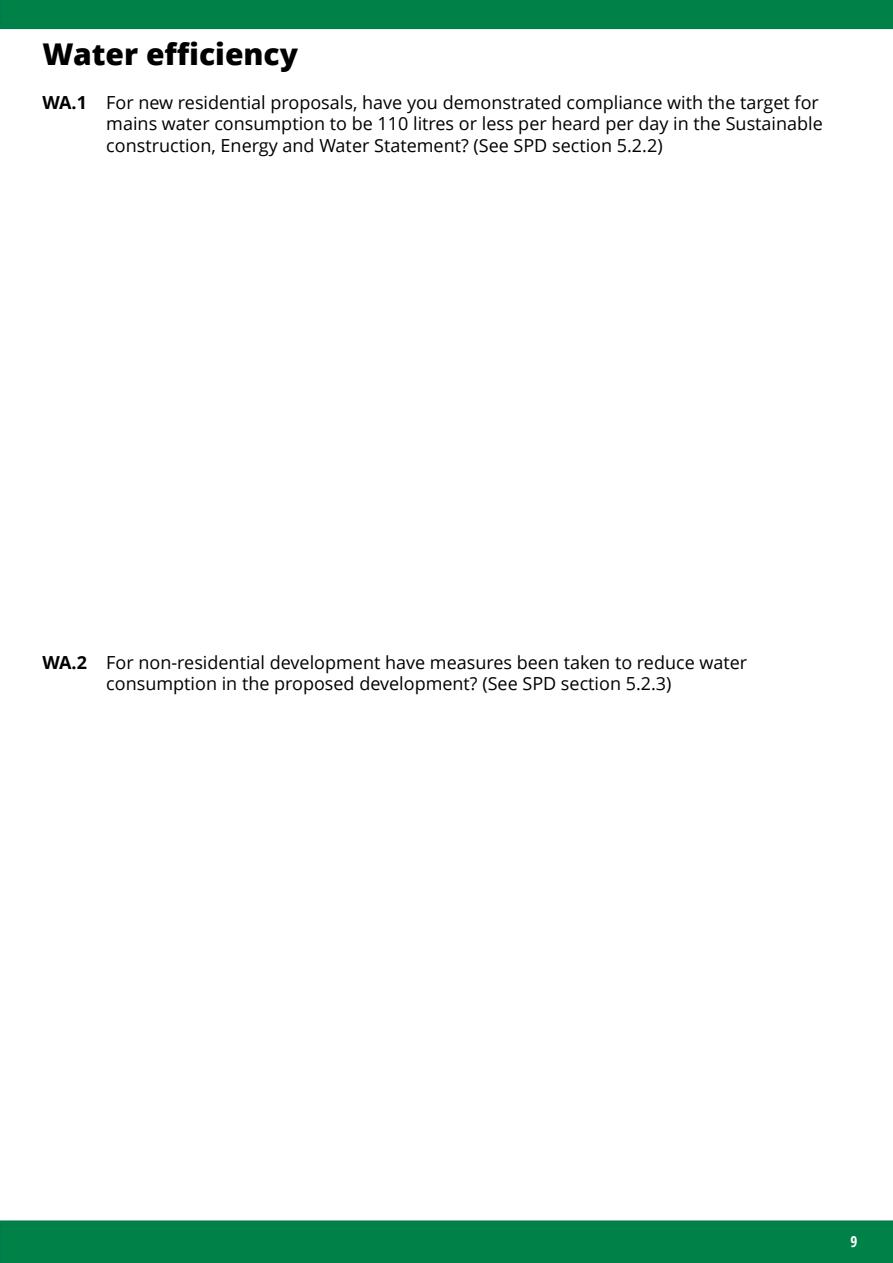
<style>
.page{position:relative;width:893px;height:1263px;background:#fff}
.page>*{position:absolute;margin:0;border:0;box-sizing:border-box;transform-origin:0 0}
.Heading{font:800 30px "Open Sans";color:#000}
.Body_text{font:18px/21.6px "Open Sans";color:#000}
.t1{font:700 condensed 15px "Open Sans";color:#fff}
.s1{font-weight:700}
</style>
<div class="page">
<div style="left:0;top:1220px;width:893px;height:43px;background:#008148"></div>
<div style="left:0;top:0;width:893px;height:29px;background:#008148"></div>
<p class="Heading" style="left:43px;top:32px;width:257px">Water efficiency</p>
<p class="Body_text" style="left:106px;top:91px;width:718px;text-indent:-64px"><span class="s1">WA.1</span> For new residential proposals, have you demonstrated compliance with the target for mains water consumption to be 110 litres or less per heard per day in the Sustainable construction, Energy and Water Statement? (See SPD section 5.2.2)</p>
<p class="Body_text" style="left:106px;top:651px;width:642px;text-indent:-64px"><span class="s1">WA.2</span> For non-residential development have measures been taken to reduce water consumption in the proposed development? (See SPD section 5.2.3)</p>
<p class="t1" style="left:850px;top:1231px;width:8px">9</p>
</div>
